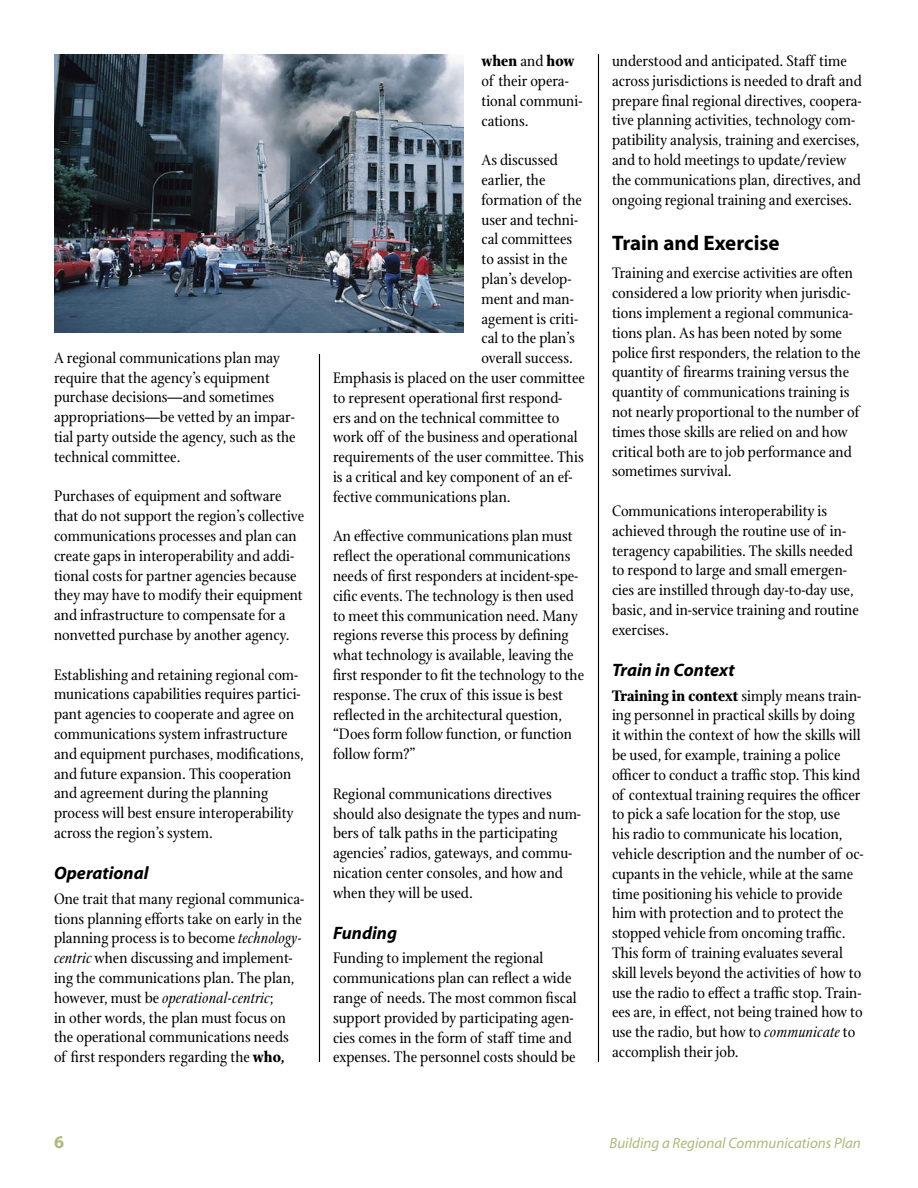
<style>
.page{position:relative;width:918px;height:1188px;background:#fff}
.page>*{position:absolute;margin:0;border:0;box-sizing:border-box;transform-origin:0 0}
.t1{font:700 21px "Myriad";color:#000}
.t2{font:italic 700 18px "Myriad";color:#000}
.t3{font:16.5px/19.8px "Stone Print";color:#000}
.t4{font:italic 15px "Myriad";color:#b0b87a}
.s1{font-style:italic}
.s2{font-weight:700}
</style>
<div class="page">
<hr style="left:319px;top:354px;width:1px;height:708px;background:#000">
<hr style="left:598px;top:54px;width:1px;height:1008px;background:#000">
<img style="left:54px;top:54px;width:409px;height:279px">
<p class="t3" style="left:54px;top:348px;width:243px">A regional communications plan may require that the agency’s equipment purchase decisions—and sometimes appropriations—be vetted by an impar&shy;tial party outside the agency, such as the technical committee.</p>
<p class="t3" style="left:54px;top:486px;width:252px">Purchases of equipment and software that do not support the region’s collective communications processes and plan can create gaps in interoperability and addi&shy;tional costs for partner agencies because they may have to modify their equipment and infrastructure to compensate for a nonvetted purchase by another agency.</p>
<p class="t3" style="left:54px;top:665px;width:251px">Establishing and retaining regional com&shy;munications capabilities requires partici&shy;pant agencies to cooperate and agree on communications system infrastructure and equipment purchases, modifications, and future expansion. This cooperation and agreement during the planning process will best ensure interoperability across the region’s system.</p>
<p class="t2" style="left:54px;top:864px;width:96px">Operational</p>
<p class="t3" style="left:54px;top:889px;width:252px">One trait that many regional communica&shy;tions planning efforts take on early in the planning process is to become <span class="s1">technology&shy;centric</span> when discussing and implement&shy;ing the communications plan. The plan, however, must be <span class="s1">operational-centric</span>;<br>in other words, the plan must focus on the operational communications needs of first responders regarding the <span class="s2">who,</span></p>
<p class="t3" style="left:482px;top:51px;width:103px"><span class="s2">when</span> and <span class="s2">how </span>of their opera&shy;tional communi&shy;cations.</p>
<p class="t3" style="left:482px;top:150px;width:78px">As discussed</p>
<p class="t3" style="left:482px;top:170px;width:65px">earlier, the</p>
<p class="t3" style="left:482px;top:190px;width:102px">formation of the</p>
<p class="t3" style="left:482px;top:210px;width:98px">user and techni-</p>
<p class="t3" style="left:482px;top:229px;width:92px">cal committees</p>
<p class="t3" style="left:482px;top:249px;width:87px">to assist in the</p>
<p class="t3" style="left:482px;top:269px;width:92px">plan’s develop-</p>
<p class="t3" style="left:482px;top:289px;width:94px">ment and man-</p>
<p class="t3" style="left:482px;top:309px;width:98px">agement is criti-</p>
<p class="t3" style="left:482px;top:328px;width:95px">cal to the plan’s</p>
<p class="t3" style="left:482px;top:348px;width:93px">overall success.</p>
<p class="t3" style="left:333px;top:368px;width:253px">Emphasis is placed on the user committee</p>
<p class="t3" style="left:333px;top:388px;width:231px">to represent operational first respond-</p>
<p class="t3" style="left:333px;top:408px;width:228px">ers and on the technical committee to</p>
<p class="t3" style="left:333px;top:427px;width:246px">work off of the business and operational</p>
<p class="t3" style="left:333px;top:447px;width:252px">requirements of the user committee. This</p>
<p class="t3" style="left:333px;top:467px;width:241px">is a critical and key component of an ef-</p>
<p class="t3" style="left:333px;top:487px;width:179px">fective communications plan.</p>
<p class="t3" style="left:333px;top:526px;width:253px">An effective communications plan must reflect the operational communications needs of first responders at incident-spe&shy;cific events. The technology is then used to meet this communication need. Many regions reverse this process by defining what technology is available, leaving the first responder to fit the technology to the response. The crux of this issue is best reflected in the architectural question, “Does form follow function, or function follow form?”</p>
<p class="t3" style="left:333px;top:784px;width:250px">Regional communications directives should also designate the types and num&shy;bers of talk paths in the participating agencies’ radios, gateways, and commu&shy;nication center consoles, and how and when they will be used.</p>
<p class="t2" style="left:333px;top:924px;width:66px">Funding</p>
<p class="t3" style="left:333px;top:948px;width:245px">Funding to implement the regional communications plan can reflect a wide range of needs. The most common fiscal support provided by participating agen&shy;cies comes in the form of staff time and expenses. The personnel costs should be</p>
<p class="t3" style="left:612px;top:51px;width:251px">understood and anticipated. Staff time across jurisdictions is needed to draft and prepare final regional directives, coopera&shy;tive planning activities, technology com&shy;patibility analysis, training and exercises, and to hold meetings to update/review the communications plan, directives, and ongoing regional training and exercises.</p>
<p class="t1" style="left:612px;top:232px;width:169px">Train and Exercise</p>
<p class="t3" style="left:612px;top:263px;width:250px">Training and exercise activities are often considered a low priority when jurisdic&shy;tions implement a regional communica&shy;tions plan. As has been noted by some police first responders, the relation to the quantity of firearms training versus the quantity of communications training is not nearly proportional to the number of times those skills are relied on and how critical both are to job performance and sometimes survival.</p>
<p class="t3" style="left:612px;top:501px;width:248px">Communications interoperability is achieved through the routine use of in&shy;teragency capabilities. The skills needed to respond to large and small emergen&shy;cies are instilled through day-to-day use, basic, and in-service training and routine exercises.</p>
<p class="t2" style="left:612px;top:661px;width:124px">Train in Context</p>
<p class="t3" style="left:612px;top:686px;width:253px"><span class="s2">Training in context</span> simply means train&shy;ing personnel in practical skills by doing it within the context of how the skills will be used, for example, training a police officer to conduct a traffic stop. This kind of contextual training requires the officer to pick a safe location for the stop, use<br>his radio to communicate his location, vehicle description and the number of oc&shy;cupants in the vehicle, while at the same time positioning his vehicle to provide him with protection and to protect the stopped vehicle from oncoming traffic.<br>This form of training evaluates several skill levels beyond the activities of how to use the radio to effect a traffic stop. Train&shy;ees are, in effect, not being trained how to use the radio, but how to <span class="s1">communicate</span> to accomplish their job.</p>
<p class="t4" style="left:610px;top:1135px;width:253px">Building a Regional Communications Plan</p>
</div>
